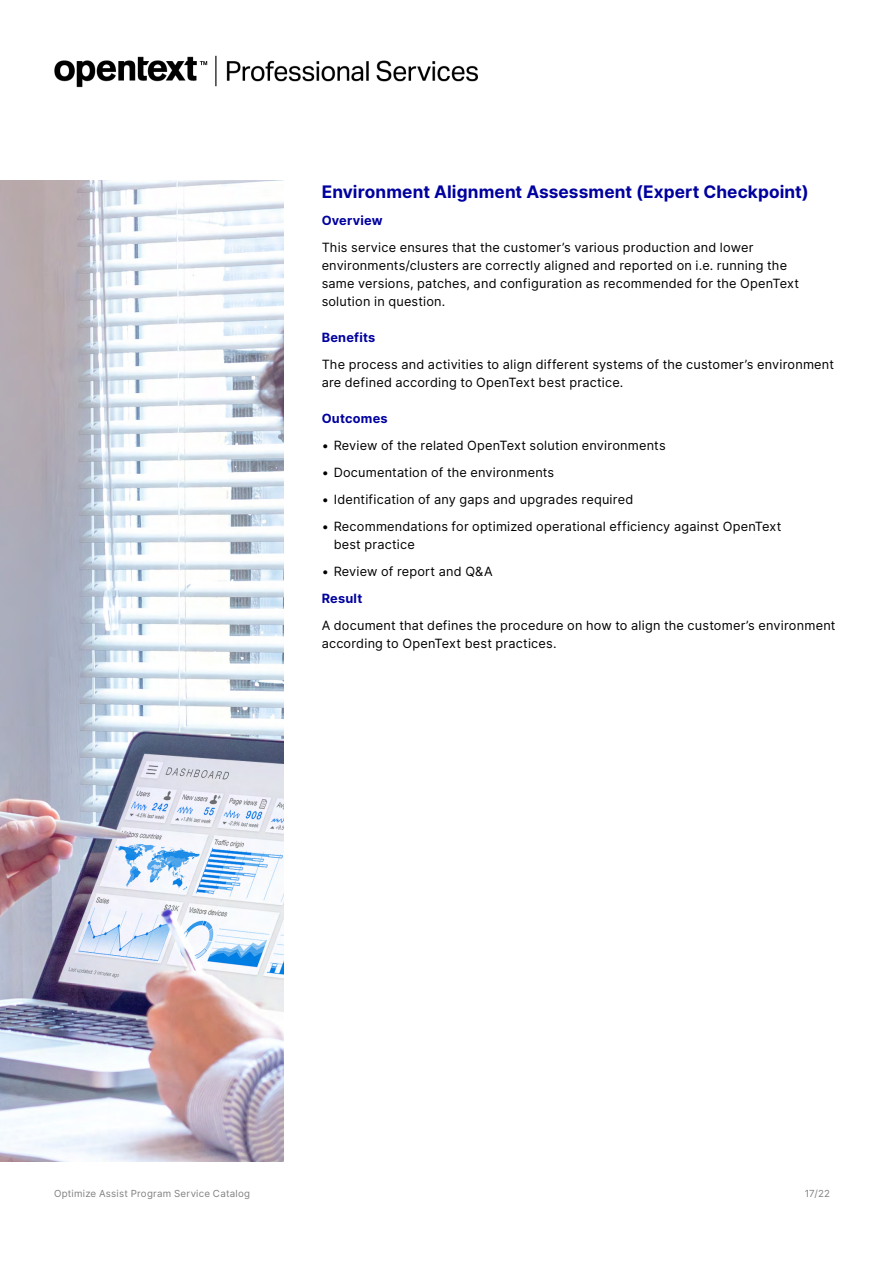
<style>
.page{position:relative;width:893px;height:1263px;background:#fff}
.page>*{position:absolute;margin:0;border:0;box-sizing:border-box;transform-origin:0 0}
.t1{font:700 17.25px "Inter";letter-spacing:.005em;color:#00009f}
.Body{font:12.75px/18px "Inter";letter-spacing:.015em;color:#000}
.H4__USE_AFTER_H3{font:700 12.75px "Inter";letter-spacing:.015em;color:#00009f}
.t2{font:9.75px "Inter";letter-spacing:.025em;color:#808080}
</style>
<div class="page">
<img style="left:54px;top:55px;width:424px;height:33px">
<img style="left:0;top:180px;width:284px;height:981px">
<h3 class="t1" style="left:322px;top:179px;width:489px">Environment Alignment Assessment (Expert Checkpoint)</h3>
<h4 class="H4__USE_AFTER_H3" style="left:322px;top:211px;width:63px">Overview</h4>
<p class="Body" style="left:322px;top:238px;width:479px">This service ensures that the customer’s various production and lower environments/clusters are correctly aligned and reported on i.e. running the same versions, patches, and configuration as recommended for the OpenText solution in question.</p>
<h4 class="H4__USE_AFTER_H3" style="left:322px;top:328px;width:55px">Benefits</h4>
<p class="Body" style="left:322px;top:355px;width:514px">The process and activities to align different systems of the customer’s environment are defined according to OpenText best practice.</p>
<h4 class="H4__USE_AFTER_H3" style="left:322px;top:409px;width:67px">Outcomes</h4>
<p class="Body" style="left:322px;top:436px;width:346px">• Review of the related OpenText solution environments</p>
<p class="Body" style="left:322px;top:463px;width:234px">• Documentation of the environments</p>
<p class="Body" style="left:322px;top:490px;width:313px">• Identification of any gaps and upgrades required</p>
<p class="Body" style="left:334px;top:517px;width:449px;text-indent:-12px">• Recommendations for optimized operational efficiency against OpenText best practice</p>
<p class="Body" style="left:322px;top:562px;width:173px">• Review of report and Q&amp;A</p>
<h4 class="H4__USE_AFTER_H3" style="left:322px;top:589px;width:42px">Result</h4>
<p class="Body" style="left:322px;top:616px;width:515px">A document that defines the procedure on how to align the customer’s environment according to OpenText best practices.</p>
<p class="t2" style="left:54px;top:1186px;width:198px">Optimize Assist Program Service Catalog</p>
<p class="t2" style="left:805px;top:1186px;width:27px">17/22</p>
</div>
